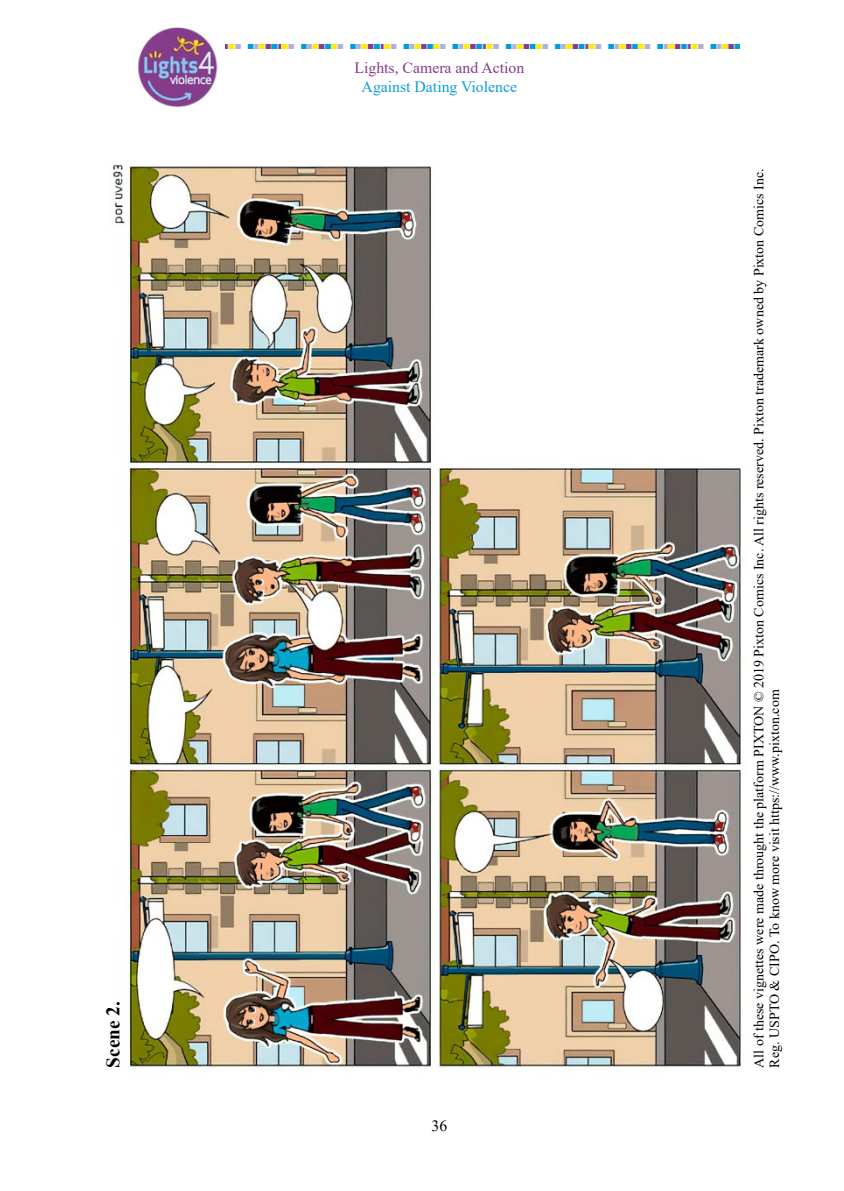
<style>
.page{position:relative;width:844px;height:1191px;background:#fff}
.page>*{position:absolute;margin:0;border:0;box-sizing:border-box;transform-origin:0 0}
.t1{font:700 19.25px "Times New Roman";color:#000}
.t2{font:15.75px "Times New Roman";color:#863b8b}
.t3{font:15.75px "Times New Roman";color:#0e9cd7}
.t4{font:15.75px "Times New Roman";color:#000}
.t5{font:14px/15.8px "Times New Roman";color:#000}
</style>
<div class="page">
<img style="left:225px;top:44px;width:514px;height:4px">
<img style="left:138px;top:27px;width:80px;height:81px">
<img style="left:112px;top:164px;width:630px;height:905px">
<h1 class="t1" style="left:99px;top:1067px;width:68px;rotate:-90deg">Scene 2.</h1>
<p class="t2" style="left:354px;top:57px;width:171px">Lights, Camera and Action</p>
<p class="t3" style="left:361px;top:75px;width:157px">Against Dating Violence</p>
<p class="t4" style="left:431px;top:1114px;width:17px">36</p>
<p class="t5" style="left:750px;top:1067px;width:900px;rotate:-90deg">All of these vignettes were made throught the platform PIXTON © 2019 Pixton Comics Inc. All rights reserved. Pixton trademark owned by Pixton Comics Inc.<br>Reg. USPTO &amp; CIPO. To know more visit https://www.pixton.com</p>
</div>
